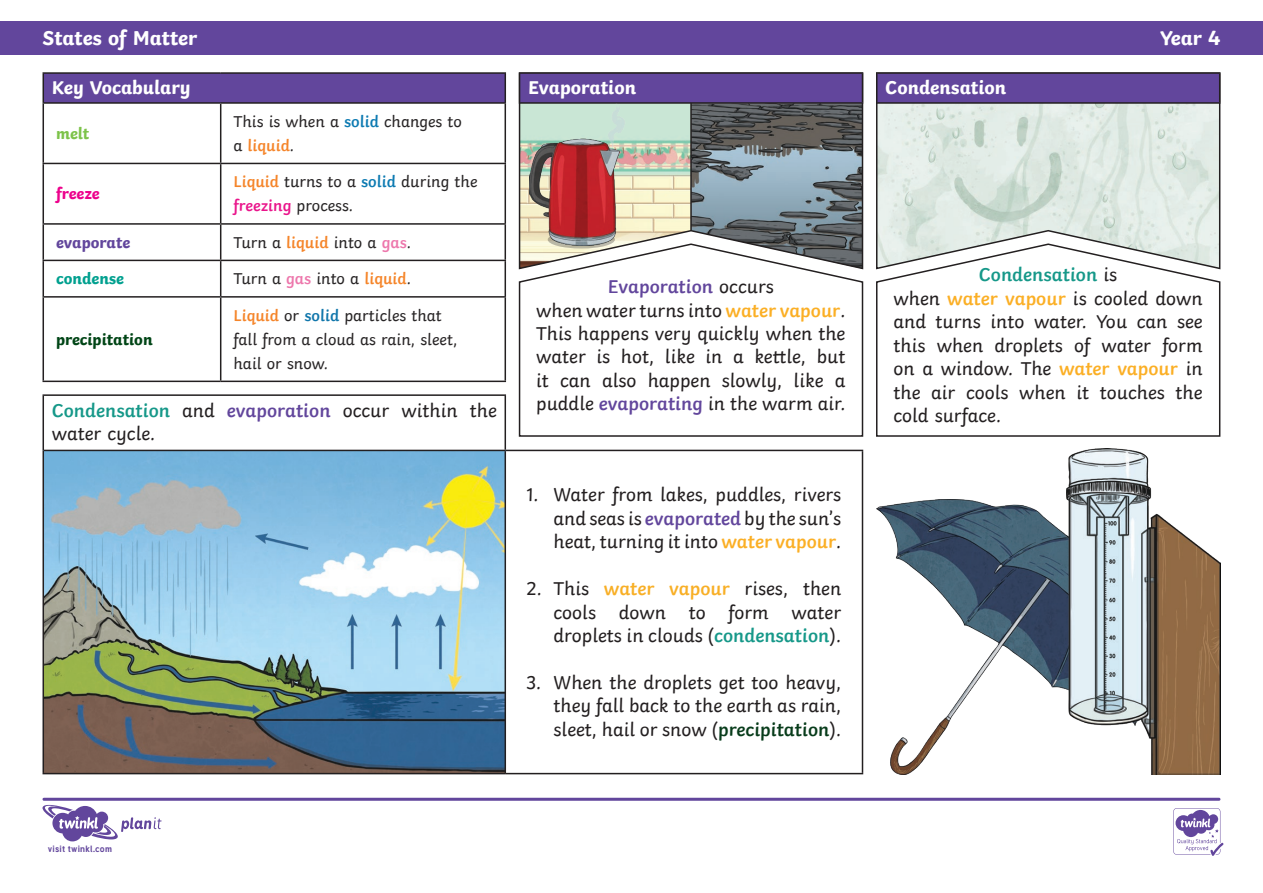
<style>
.page{position:relative;width:1263px;height:893px;background:#fff}
.page>*{position:absolute;margin:0;border:0;box-sizing:border-box;transform-origin:0 0}
.KS2_Body_Copy{font:700 21px "Twinkl";color:#fff}
.t1{font:19.5px/23.4px "Twinkl";color:#231f20;text-align:justify}
.Key_Vocab_Header{font:700 19.5px "Twinkl";color:#fff}
.t2{font:600 19.5px "Twinkl";color:#169889}
.t3{font:600 19.5px "Twinkl";color:#62469c}
.Body_Copy{font:16.5px/24px "Twinkl";color:#282526}
.Body_Copy-2{font:700 16.5px "Twinkl";color:#004516}
.Body_Copy-3{font:700 16.5px "Twinkl";color:#62469c}
.Body_Copy-4{font:700 16.5px "Twinkl";color:#00a08f}
.Body_Copy-5{font:700 16.5px "Twinkl";color:#ed028c}
.Body_Copy-6{font:700 16.5px "Twinkl";color:#7dc34a}
.t4{font:700 9px "Tuffy";letter-spacing:.02em;color:#62469c}
.s1{font-weight:600;color:#0e7bb2}
.s2{font-weight:600;color:#f5852a}
.s3{font-weight:600;color:#ea148b}
.s4{font-weight:600;color:#ed77ac}
.s5{font-weight:400;color:#231f20}
.s6{font-weight:600;color:#fbaf25}
.s7{font-weight:600;color:#62469c}
.s8{font-weight:600;color:#1076ab}
.s9{font-weight:600;color:#f8af26}
.s10{font-weight:600;color:#169889}
.s11{font-weight:600;color:#083c1b}
</style>
<div class="page">
<div style="left:43px;top:73px;width:462px;height:30px;background:#62469c"></div>
<hr style="left:43px;top:102px;width:178px;height:2px;background:#231f20">
<hr style="left:43px;top:104px;width:1px;height:59px;background:#231f20">
<hr style="left:220px;top:104px;width:1px;height:59px;background:#231f20">
<hr style="left:504px;top:104px;width:2px;height:59px;background:#231f20">
<hr style="left:43px;top:163px;width:178px;height:1px;background:#231f20">
<hr style="left:43px;top:164px;width:1px;height:59px;background:#231f20">
<hr style="left:221px;top:163px;width:285px;height:1px;background:#231f20">
<hr style="left:220px;top:164px;width:1px;height:59px;background:#231f20">
<hr style="left:504px;top:164px;width:2px;height:59px;background:#231f20">
<hr style="left:43px;top:223px;width:178px;height:2px;background:#231f20">
<hr style="left:43px;top:225px;width:1px;height:35px;background:#231f20">
<hr style="left:221px;top:223px;width:285px;height:2px;background:#231f20">
<hr style="left:220px;top:225px;width:1px;height:35px;background:#231f20">
<hr style="left:504px;top:225px;width:2px;height:35px;background:#231f20">
<hr style="left:43px;top:260px;width:178px;height:1px;background:#231f20">
<hr style="left:43px;top:261px;width:1px;height:35px;background:#231f20">
<hr style="left:221px;top:260px;width:285px;height:1px;background:#231f20">
<hr style="left:220px;top:261px;width:1px;height:35px;background:#231f20">
<hr style="left:504px;top:261px;width:2px;height:35px;background:#231f20">
<hr style="left:43px;top:296px;width:178px;height:2px;background:#231f20">
<hr style="left:43px;top:298px;width:1px;height:83px;background:#231f20">
<hr style="left:221px;top:296px;width:285px;height:2px;background:#231f20">
<hr style="left:220px;top:298px;width:1px;height:83px;background:#231f20">
<hr style="left:504px;top:298px;width:2px;height:83px;background:#231f20">
<hr style="left:43px;top:381px;width:178px;height:1px;background:#231f20">
<hr style="left:221px;top:381px;width:285px;height:1px;background:#231f20">
<hr style="left:43px;top:72px;width:178px;height:2px;background:#231f20">
<svg style="left:43px;top:74px;width:1px;height:28px"></svg>
<hr style="left:221px;top:72px;width:285px;height:2px;background:#231f20">
<hr style="left:504px;top:74px;width:2px;height:28px;background:#231f20">
<hr style="left:221px;top:102px;width:285px;height:2px;background:#231f20">
<div style="left:0;top:21px;width:1263px;height:34px;background:#62469c"></div>
<svg style="left:876px;top:72px;width:345px;height:171px;background:#dbe6df"></svg>
<div style="left:877px;top:73px;width:343px;height:30px;background:#62469c"></div>
<hr style="left:876px;top:72px;width:344px;height:2px;background:#231f20">
<svg style="left:876px;top:74px;width:1px;height:28px"></svg>
<svg style="left:1219px;top:74px;width:1px;height:28px"></svg>
<hr style="left:876px;top:102px;width:344px;height:2px;background:#231f20">
<svg style="left:876px;top:243px;width:345px;height:194px"></svg>
<img style="left:44px;top:451px;width:460px;height:322px">
<hr style="left:43px;top:394px;width:463px;height:2px;background:#231f20">
<hr style="left:44px;top:450px;width:461px;height:1px;background:#231f20">
<hr style="left:505px;top:450px;width:358px;height:1px;background:#231f20">
<hr style="left:43px;top:773px;width:462px;height:1px;background:#231f20">
<hr style="left:505px;top:773px;width:358px;height:1px;background:#231f20">
<hr style="left:43px;top:396px;width:1px;height:54px;background:#231f20">
<hr style="left:504px;top:396px;width:2px;height:54px;background:#231f20">
<hr style="left:43px;top:450px;width:1px;height:323px;background:#231f20">
<hr style="left:504px;top:451px;width:2px;height:322px;background:#231f20">
<hr style="left:862px;top:451px;width:1px;height:322px;background:#231f20">
<svg style="left:518px;top:270px;width:346px;height:167px"></svg>
<svg style="left:518px;top:72px;width:346px;height:198px;background:#9da4a1"></svg>
<div style="left:519px;top:73px;width:343px;height:30px;background:#62469c"></div>
<hr style="left:519px;top:72px;width:344px;height:2px;background:#231f20">
<svg style="left:519px;top:74px;width:1px;height:28px"></svg>
<svg style="left:862px;top:74px;width:1px;height:28px"></svg>
<hr style="left:519px;top:102px;width:344px;height:2px;background:#231f20">
<hr style="left:690px;top:103px;width:2px;height:128px;background:#231f20">
<svg style="left:548px;top:231px;width:67px;height:18px"></svg>
<img style="left:529px;top:103px;width:96px;height:142px">
<img style="left:876px;top:500px;width:191px;height:274px">
<img style="left:1067px;top:449px;width:153px;height:325px">
<svg style="left:42px;top:798px;width:1181px;height:58px"></svg>
<p class="KS2_Body_Copy" style="left:43px;top:21px;width:156px">States of Matter</p>
<p class="KS2_Body_Copy" style="left:1160px;top:21px;width:62px">Year 4</p>
<p class="Key_Vocab_Header" style="left:885px;top:72px;width:122px">Condensation</p>
<p class="Key_Vocab_Header" style="left:52px;top:72px;width:140px">Key Vocabulary</p>
<p class="Body_Copy-6" style="left:56px;top:120px;width:35px">melt</p>
<p class="Body_Copy" style="left:233px;top:108px;width:230px">This is when a <span class="s1">solid</span> changes to a <span class="s2">liquid</span>.</p>
<p class="Body_Copy-5" style="left:56px;top:180px;width:45px">freeze</p>
<p class="Body_Copy" style="left:233px;top:168px;width:245px"><span class="s2">Liquid</span> turns to a <span class="s1">solid</span> during the <span class="s3">freezing</span> process.</p>
<p class="Body_Copy-3" style="left:56px;top:228px;width:76px">evaporate</p>
<p class="Body_Copy" style="left:233px;top:229px;width:179px">Turn a <span class="s2">liquid</span> into a <span class="s4">gas</span>.</p>
<p class="Body_Copy-4" style="left:56px;top:265px;width:70px">condense</p>
<p class="Body_Copy" style="left:233px;top:265px;width:179px">Turn a <span class="s4">gas</span> into a <span class="s2">liquid</span>.</p>
<p class="Key_Vocab_Header" style="left:528px;top:72px;width:110px">Evaporation</p>
<p class="t2" style="left:979px;top:259px;width:140px">Condensation <span class="s5">is</span></p>
<p class="t1" style="left:893px;top:285px;width:311px">when <span class="s6">water vapour</span> is cooled down and turns into water. You can see this when droplets of water form on a window. The <span class="s6">water vapour</span> in the air cools when it touches the</p>
<p class="t3" style="left:608px;top:271px;width:167px">Evaporation <span class="s5">occurs</span></p>
<p class="t1" style="left:536px;top:297px;width:311px">when water turns into <span class="s6">water vapour</span>.<br>This happens very quickly when the water is hot, like in a kettle, but it can also happen slowly, like a puddle <span class="s7">evaporating</span> in the warm air.</p>
<p class="Body_Copy" style="left:233px;top:302px;width:225px"><span class="s2">Liquid</span> or <span class="s8">solid</span> particles that fall from a cloud as rain, sleet, hail or snow.</p>
<p class="Body_Copy-2" style="left:56px;top:325px;width:98px">precipitation</p>
<p class="t1" style="left:182px;top:397px;width:316px">and <span class="s7">evaporation</span> occur within the</p>
<p class="t2" style="left:52px;top:395px;width:120px">Condensation</p>
<p class="t1" style="left:893px;top:402px;width:109px">cold surface.</p>
<p class="t1" style="left:52px;top:420px;width:105px">water cycle.</p>
<p class="t4" style="left:48px;top:842px;width:66px">visit twinkl.com</p>
<p class="t1" style="left:553px;top:481px;width:289px;text-indent:-27px">1. Water from lakes, puddles, rivers and seas is <span class="s7">evaporated</span> by the sun’s heat, turning it into <span class="s6">water vapour</span>.</p>
<p class="t1" style="left:553px;top:575px;width:289px;text-indent:-27px">2. This <span class="s9">water vapour</span> rises, then cools down to form water droplets in clouds (<span class="s10">condensation</span>).</p>
<p class="t1" style="left:553px;top:669px;width:289px;text-indent:-27px">3. When the droplets get too heavy, they fall back to the earth as rain, sleet, hail or snow (<span class="s11">precipitation</span>).</p>
</div>
